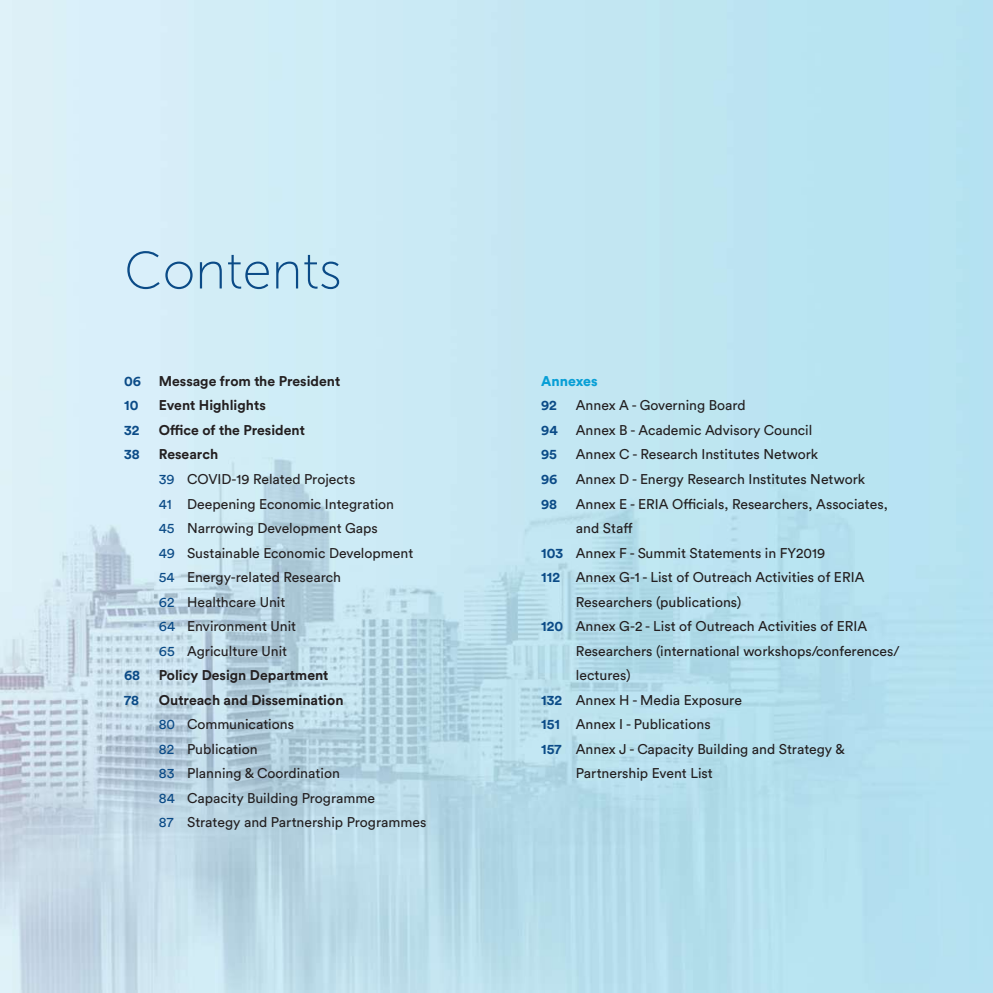
<style>
.page{position:relative;width:993px;height:993px;background:#fff}
.page>*{position:absolute;margin:0;border:0;box-sizing:border-box;transform-origin:0 0}
.t1{font:52.5px "Museo Sans 100";color:#0b4b87}
.t2{font:14px/24.5px "Circular Std";color:#231f20}
.t3{font:700 14px "Circular Std";color:#231f20}
.t4{font:700 14px "Circular Std";color:#0b4b87}
.t5{font:900 14px "Circular Std";color:#089fd6}
.s1{font-weight:700}
.s2{color:#0b4b87}
.s3{font-weight:700;color:#0b4b87}
</style>
<div class="page">
<img style="left:0;top:0;width:992px;height:992px">
<h1 class="t1" style="left:124px;top:242px;width:219px">Contents</h1>
<p class="t4" style="left:124px;top:372px;width:18px">06</p>
<p class="t3" style="left:159px;top:372px;width:183px">Message from the President</p>
<p class="t4" style="left:124px;top:396px;width:16px">10</p>
<p class="t3" style="left:159px;top:396px;width:108px">Event Highlights</p>
<p class="t4" style="left:124px;top:421px;width:17px">32</p>
<p class="t3" style="left:159px;top:421px;width:147px">Office of the President</p>
<p class="t4" style="left:124px;top:445px;width:17px">38</p>
<p class="t2" style="left:159px;top:442px;width:256px"><span class="s1">Research<br></span><span class="s2">39</span> COVID-19 Related Projects<br><span class="s2">41</span> Deepening Economic Integration<br><span class="s2">45</span> Narrowing Development Gaps<br><span class="s2">49</span> Sustainable Economic Development<br><span class="s2">54</span> Energy-related Research<br><span class="s2">62</span> Healthcare Unit<br><span class="s2">64</span> Environment Unit<br><span class="s2">65</span> Agriculture Unit</p>
<p class="t4" style="left:124px;top:666px;width:18px">68</p>
<p class="t3" style="left:159px;top:666px;width:171px">Policy Design Department</p>
<p class="t4" style="left:124px;top:690px;width:16px">78</p>
<p class="t2" style="left:159px;top:687px;width:269px"><span class="s1">Outreach and Dissemination<br></span><span class="s2">80</span> Communications<br><span class="s2">82</span> Publication<br><span class="s2">83</span> Planning &amp; Coordination<br><span class="s2">84</span> Capacity Building Programme<br><span class="s2">87</span> Strategy and Partnership Programmes</p>
<p class="t5" style="left:541px;top:371px;width:58px">Annexes</p>
<p class="t4" style="left:541px;top:396px;width:17px">92</p>
<p class="t2" style="left:575px;top:393px;width:171px">Annex A - Governing Board</p>
<p class="t4" style="left:541px;top:421px;width:18px">94</p>
<p class="t2" style="left:575px;top:417px;width:238px">Annex B - Academic Advisory Council</p>
<p class="t4" style="left:541px;top:445px;width:17px">95</p>
<p class="t2" style="left:575px;top:442px;width:244px">Annex C - Research Institutes Network</p>
<p class="t4" style="left:541px;top:470px;width:18px">96</p>
<p class="t2" style="left:575px;top:466px;width:291px">Annex D - Energy Research Institutes Network</p>
<p class="t4" style="left:541px;top:494px;width:18px">98</p>
<p class="t2" style="left:575px;top:491px;width:313px">Annex E - ERIA Officials, Researchers, Associates,</p>
<p class="t2" style="left:575px;top:515px;width:58px">and Staff</p>
<p class="t2" style="left:541px;top:540px;width:285px"><span class="s3">103</span> Annex F - Summit Statements in FY2019</p>
<p class="t2" style="left:541px;top:564px;width:325px"><span class="s3">112</span> Annex G-1 - List of Outreach Activities of ERIA</p>
<p class="t2" style="left:575px;top:589px;width:167px">Researchers (publications)</p>
<p class="t2" style="left:541px;top:613px;width:327px"><span class="s3">120</span> Annex G-2 - List of Outreach Activities of ERIA</p>
<p class="t2" style="left:575px;top:638px;width:325px">Researchers (international workshops/conferences/</p>
<p class="t2" style="left:575px;top:662px;width:56px">lectures)</p>
<p class="t2" style="left:541px;top:687px;width:202px"><span class="s3">132</span> Annex H - Media Exposure</p>
<p class="t2" style="left:541px;top:711px;width:171px"><span class="s3">151</span> Annex I - Publications</p>
<p class="t2" style="left:541px;top:736px;width:305px"><span class="s3">157</span> Annex J - Capacity Building and Strategy &amp;</p>
<p class="t2" style="left:575px;top:760px;width:138px">Partnership Event List</p>
</div>
